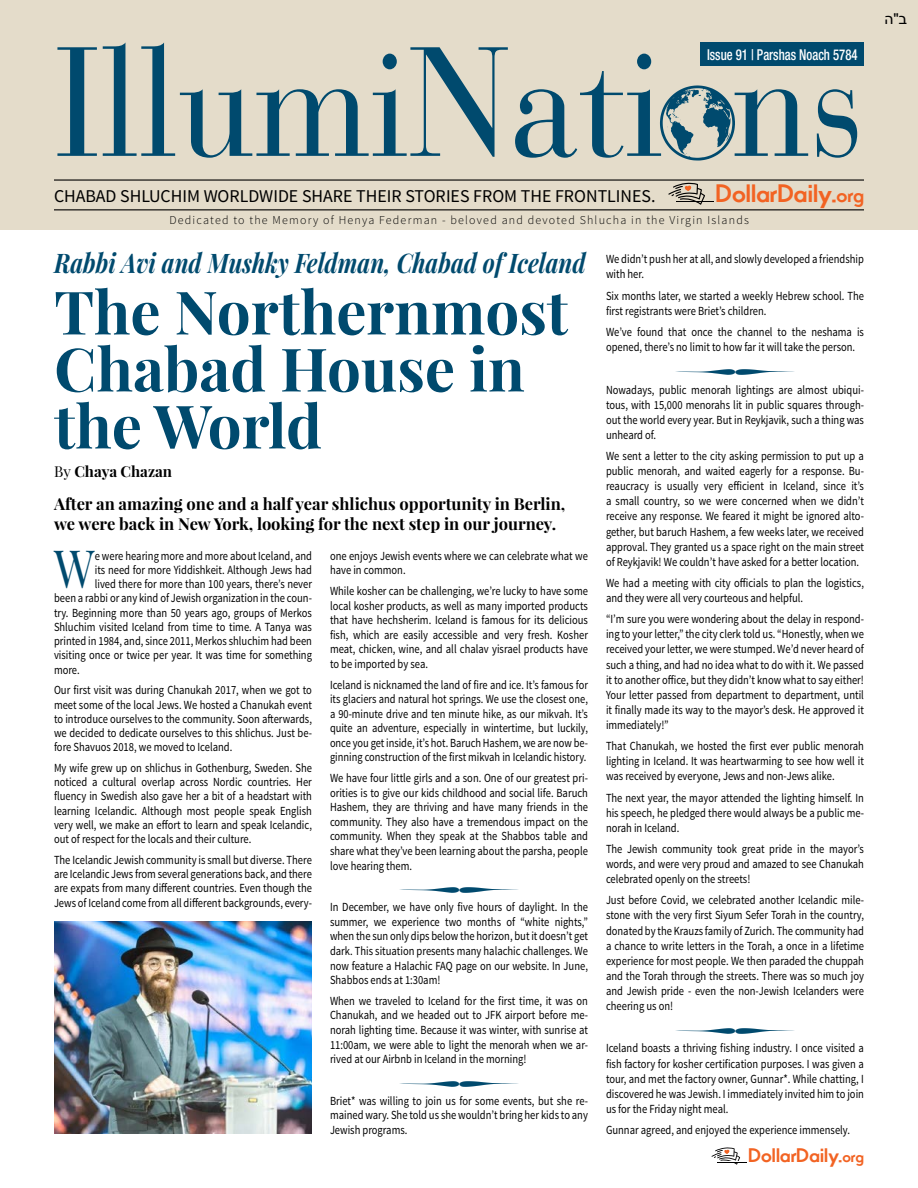
<style>
.page{position:relative;width:918px;height:1188px;background:#fff}
.page>*{position:absolute;margin:0;border:0;box-sizing:border-box;transform-origin:0 0}
.t1{font:154.2px "Bauer Bodoni Std";color:#004a6e;scale:.9 1}
.t2{font:700 60px/57px "Playfair Display";color:#004a6e}
.t3{font:52.65px "Playfair Display";color:#004a6e;scale:.85 1}
.t4{font:italic 700 27px "Playfair Display";color:#004a6e;scale:.85 1}
.t5{font:700 24px "Movement";letter-spacing:-.005em;color:#f26323}
.t6{font:700 18.6px "Movement";letter-spacing:-.005em;color:#f26323}
.t7{font:18px "Source Sans Pro";color:#000}
.Intro{font:700 16.5px/19.8px "Playfair Display";color:#000}
.t8{font:500 condensed 15px "Helvetica Neue LT Std";color:#fff;scale:.85 1}
.t9{font:700 15px "Playfair Display";color:#000}
.t10{font:15px "Arial";color:#000}
.t11{font:12.3px/15px "Source Sans Pro";color:#000;text-align:justify;scale:.85 1}
.t12{font:12.3px/14.5px "Source Sans Pro";color:#000;text-align:justify;scale:.84 1}
.t13{font:300 12px "Source Sans Pro";letter-spacing:.1em;color:#000}
.s1{color:#e4dcca}
.s2{font-size:19.05px}
.s3{font-weight:400}
.s4{font-size:14.85px}
</style>
<div class="page">
<div style="left:0;top:0;width:918px;height:230px;background:#e4dcca"></div>
<hr style="left:54px;top:179px;width:810px;height:2px;background:#000">
<hr style="left:54px;top:209px;width:810px;height:1px;background:#000">
<div style="left:701px;top:43px;width:163px;height:23px;background:#004a6e"></div>
<svg style="left:668px;top:183px;width:37px;height:22px"></svg>
<hr style="left:676px;top:201px;width:37px;height:1px;background:#000">
<svg style="left:712px;top:1147px;width:28px;height:18px"></svg>
<hr style="left:717px;top:1161px;width:30px;height:1px;background:#fff">
<hr style="left:717px;top:1162px;width:30px;height:1px;background:#000">
<svg style="left:660px;top:85px;width:75px;height:76px"></svg>
<img style="left:54px;top:921px;width:258px;height:213px">
<p class="t1" style="left:54px;top:11px;width:902px">IllumiNati<span class="s1">o</span>ns</p>
<p class="t7" style="left:54px;top:185px;width:603px">CHABAD SHLUCHIM WORLDWIDE SHARE THEIR STORIES FROM THE FRONTLINES.</p>
<p class="t8" style="left:707px;top:45px;width:179px">Issue 91 | Parshas Noach 5784</p>
<p class="t5" style="left:716px;top:178px;width:150px">DollarDaily.<span class="s2">org</span></p>
<p class="t13" style="left:169px;top:213px;width:581px">Dedicated to the Memory of Henya Federman - beloved and devoted Shlucha in the Virgin Islands</p>
<p class="t4" style="left:54px;top:245px;width:627px">Rabbi Avi and Mushky Feldman, Chabad of Iceland</p>
<p class="t2" style="left:54px;top:283px;width:515px">The Northernmost<br>Chabad House in the World</p>
<p class="t9" style="left:54px;top:462px;width:119px"><span class="s3">By</span> Chaya Chazan</p>
<p class="Intro" style="left:54px;top:494px;width:513px">After an amazing one and a half year shlichus opportunity in Berlin, we were back in New York, looking for the next step in our journey.</p>
<p class="t3" style="left:54px;top:536px;width:49px">W</p>
<p class="t11" style="left:95px;top:548px;width:257px">e were hearing more and more about Iceland, and</p>
<p class="t11" style="left:95px;top:563px;width:257px">its need for more Yiddishkeit. Although Jews had</p>
<p class="t11" style="left:95px;top:577px;width:257px">lived there for more than 100 years, there’s never</p>
<p class="t11" style="left:54px;top:591px;width:305px">been a rabbi or any kind of Jewish organization in the coun-</p>
<p class="t11" style="left:54px;top:605px;width:305px">try. Beginning more than 50 years ago, groups of Merkos</p>
<p class="t11" style="left:54px;top:620px;width:305px">Shluchim visited Iceland from time to time. A Tanya was</p>
<p class="t11" style="left:54px;top:634px;width:305px">printed in 1984, and, since 2011, Merkos shluchim had been</p>
<p class="t11" style="left:54px;top:648px;width:305px">visiting once or twice per year. It was time for something</p>
<p class="t11" style="left:54px;top:662px;width:32px">more.</p>
<p class="t11" style="left:54px;top:683px;width:305px;line-height:14.2px">Our first visit was during Chanukah 2017, when we got to meet some of the local Jews. We hosted a Chanukah event to introduce ourselves to the community. Soon afterwards, we decided to dedicate ourselves to this shlichus. Just be&shy;fore Shavuos 2018, we moved to Iceland.</p>
<p class="t11" style="left:54px;top:761px;width:305px;line-height:14.2px">My wife grew up on shlichus in Gothenburg, Sweden. She noticed a cultural overlap across Nordic countries. Her fluency in Swedish also gave her a bit of a headstart with learning Icelandic. Although most people speak English very well, we make an effort to learn and speak Icelandic, out of respect for the locals and their culture.</p>
<p class="t11" style="left:54px;top:853px;width:305px;line-height:14.2px">The Icelandic Jewish community is small but diverse. There are Icelandic Jews from several generations back, and there are expats from many different countries. Even though the Jews of Iceland come from all different backgrounds, every-</p>
<p class="t11" style="left:330px;top:549px;width:305px;line-height:14.5px">one enjoys Jewish events where we can celebrate what we have in common.</p>
<p class="t11" style="left:330px;top:584px;width:305px;line-height:14.5px">While kosher can be challenging, we’re lucky to have some local kosher products, as well as many imported products that have hechsherim. Iceland is famous for its delicious fish, which are easily accessible and very fresh. Kosher meat, chicken, wine, and all chalav yisrael products have to be imported by sea.</p>
<p class="t12" style="left:330px;top:678px;width:309px">Iceland is nicknamed the land of fire and ice. It’s famous for its glaciers and natural hot springs. We use the closest one, a 90-minute drive and ten minute hike, as our mikvah. It’s quite an adventure, especially in wintertime, but luckily, once you get inside, it’s hot. Baruch Hashem, we are now be&shy;ginning construction of the first mikvah in Icelandic history.</p>
<p class="t11" style="left:330px;top:771px;width:305px;line-height:14.5px">We have four little girls and a son. One of our greatest pri&shy;orities is to give our kids childhood and social life. Baruch Hashem, they are thriving and have many friends in the community. They also have a tremendous impact on the community. When they speak at the Shabbos table and share what they’ve been learning about the parsha, people love hearing them.</p>
<p class="t11" style="left:330px;top:900px;width:305px;line-height:14.5px">In December, we have only five hours of daylight. In the summer, we experience two months of “white nights,” when the sun only dips below the horizon, but it doesn’t get</p>
<p class="t11" style="left:330px;top:944px;width:305px;line-height:14.5px">dark. This situation presents many halachic challenges. We now feature a Halachic FAQ page on our website. In June, Shabbos ends at 1:30am!</p>
<p class="t11" style="left:330px;top:994px;width:305px;line-height:14.5px">When we traveled to Iceland for the first time, it was on Chanukah, and we headed out to JFK airport before me&shy;norah lighting time. Because it was winter, with sunrise at 11:00am, we were able to light the menorah when we ar&shy;rived at our Airbnb in Iceland in the morning!</p>
<p class="t11" style="left:330px;top:1094px;width:305px">Briet* was willing to join us for some events, but she re-</p>
<p class="t11" style="left:330px;top:1108px;width:305px;line-height:14.5px">mained wary. She told us she wouldn’t bring her kids to any<br>Jewish programs.</p>
<p class="t11" style="left:606px;top:252px;width:305px">We didn’t push her at all, and slowly developed a friendship with her.</p>
<p class="t11" style="left:606px;top:288px;width:305px">Six months later, we started a weekly Hebrew school. The first registrants were Briet’s children.</p>
<p class="t11" style="left:606px;top:325px;width:305px">We’ve found that once the channel to the neshama is opened, there’s no limit to how far it will take the person.</p>
<p class="t11" style="left:606px;top:382px;width:305px">Nowadays, public menorah lightings are almost ubiqui-</p>
<p class="t11" style="left:606px;top:398px;width:305px">tous, with 15,000 menorahs lit in public squares through&shy;out the world every year. But in Reykjavik, such a thing was unheard of.</p>
<p class="t11" style="left:606px;top:449px;width:305px">We sent a letter to the city asking permission to put up a public menorah, and waited eagerly for a response. Bu&shy;reaucracy is usually very efficient in Iceland, since it’s a small country, so we were concerned when we didn’t receive any response. We feared it might be ignored alto&shy;gether, but baruch Hashem, a few weeks later, we received approval. They granted us a space right on the main street of Reykjavik! We couldn’t have asked for a better location.</p>
<p class="t11" style="left:606px;top:576px;width:305px">We had a meeting with city officials to plan the logistics, and they were all very courteous and helpful.</p>
<p class="t11" style="left:606px;top:612px;width:305px">“I’m sure you were wondering about the delay in respond&shy;ing to your letter,” the city clerk told us. “Honestly, when we received your letter, we were stumped. We’d never heard of such a thing, and had no idea what to do with it. We passed it to another office, but they didn’t know what to say either!<br>Your letter passed from department to department, until it finally made its way to the mayor’s desk. He approved it immediately!”</p>
<p class="t11" style="left:606px;top:739px;width:305px">That Chanukah, we hosted the first ever public menorah lighting in Iceland. It was heartwarming to see how well it was received by everyone, Jews and non-Jews alike.</p>
<p class="t11" style="left:606px;top:790px;width:305px">The next year, the mayor attended the lighting himself. In his speech, he pledged there would always be a public me&shy;norah in Iceland.</p>
<p class="t11" style="left:606px;top:842px;width:305px">The Jewish community took great pride in the mayor’s words, and were very proud and amazed to see Chanukah celebrated openly on the streets!</p>
<p class="t11" style="left:606px;top:893px;width:305px">Just before Covid, we celebrated another Icelandic mile&shy;stone with the very first Siyum Sefer Torah in the country, donated by the Krauzs family of Zurich. The community had a chance to write letters in the Torah, a once in a lifetime experience for most people. We then paraded the chuppah and the Torah through the streets. There was so much joy and Jewish pride - even the non-Jewish Icelanders were cheering us on!</p>
<p class="t11" style="left:606px;top:1041px;width:305px">Iceland boasts a thriving fishing industry. I once visited a fish factory for kosher certification purposes. I was given a tour, and met the factory owner, Gunnar*. While chatting, I</p>
<p class="t11" style="left:606px;top:1086px;width:305px">discovered he was Jewish. I immediately invited him to join us for the Friday night meal.</p>
<p class="t11" style="left:606px;top:1123px;width:289px">Gunnar agreed, and enjoyed the experience immensely.</p>
<p class="t6" style="left:749px;top:1144px;width:117px">DollarDaily.<span class="s4">org</span></p>
<p class="t10" style="left:884px;top:9px;width:24px">ה ב"</p>
</div>
